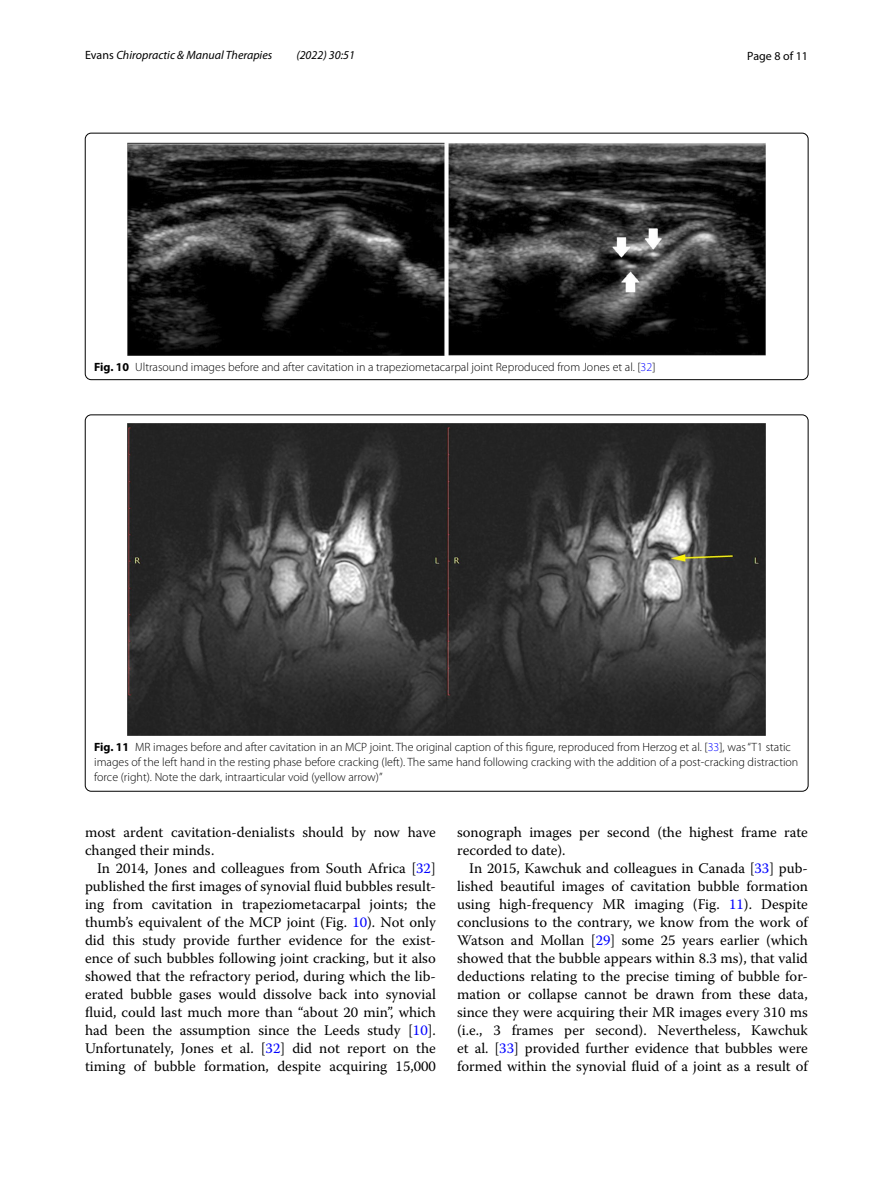
<style>
.page{position:relative;width:893px;height:1187px;background:#fff}
.page>*{position:absolute;margin:0;border:0;box-sizing:border-box;transform-origin:0 0}
.t1{font:14.7px/18px "Warnock Pro";color:#000}
.t2{font:300 12px/15px "Myriad Pro";color:#000}
.t3{font:italic 12px "Myriad Pro";color:#000}
.t4{font:12px "Myriad Pro";color:#000}
.s1{font-style:normal}
.s2{font-weight:700}
.s3{color:#00f}
</style>
<div class="page">
<img style="left:128px;top:142px;width:638px;height:213px">
<div style="left:85px;top:133px;width:723px;height:247px;border:1px solid #000;border-radius:6px"></div>
<img style="left:128px;top:424px;width:638px;height:311px">
<p class="t3" style="left:85px;top:48px;width:189px"><span class="s1">Evans</span> Chiropractic &amp; Manual Therapies</p>
<p class="t3" style="left:296px;top:48px;width:60px">(2022) 30:51</p>
<p class="t4" style="left:747px;top:48px;width:62px">Page 8 of 11</p>
<p class="t2" style="left:94px;top:359px;width:563px"><span class="s2">Fig. 10</span> Ultrasound images before and after cavitation in a trapeziometacarpal joint Reproduced from Jones et al. [<span class="s3">32</span>]</p>
<p class="t2" style="left:94px;top:739px;width:706px"><span class="s2">Fig. 11</span> MR images before and after cavitation in an MCP joint. The original caption of this figure, reproduced from Herzog et al. [<span class="s3">33</span>], was “T1 static images of the left hand in the resting phase before cracking (left). The same hand following cracking with the addition of a post-cracking distraction force (right). Note the dark, intraarticular void (yellow arrow)”</p>
<p class="t1" style="left:85px;top:823px;width:352px">most ardent cavitation-denialists should by now have changed their minds.</p>
<p class="t1" style="left:85px;top:859px;width:352px;text-align:justify;text-indent:12px">In 2014, Jones and colleagues from South Africa [<span class="s3">32</span>] published the first images of synovial fluid bubbles result&shy;ing from cavitation in trapeziometacarpal joints; the thumb’s equivalent of the MCP joint (Fig. <span class="s3">10</span>). Not only did this study provide further evidence for the exist&shy;ence of such bubbles following joint cracking, but it also showed that the refractory period, during which the lib&shy;erated bubble gases would dissolve back into synovial fluid, could last much more than “about 20 min”, which had been the assumption since the Leeds study [<span class="s3">10</span>].<br>Unfortunately, Jones et al. [<span class="s3">32</span>] did not report on the timing of bubble formation, despite acquiring 15,000</p>
<p class="t1" style="left:457px;top:823px;width:352px">sonograph images per second (the highest frame rate recorded to date).</p>
<p class="t1" style="left:457px;top:859px;width:352px;text-align:justify;text-indent:12px">In 2015, Kawchuk and colleagues in Canada [<span class="s3">33</span>] pub&shy;lished beautiful images of cavitation bubble formation using high-frequency MR imaging (Fig. <span class="s3">11</span>). Despite conclusions to the contrary, we know from the work of Watson and Mollan [<span class="s3">29</span>] some 25 years earlier (which showed that the bubble appears within 8.3 ms), that valid deductions relating to the precise timing of bubble for&shy;mation or collapse cannot be drawn from these data, since they were acquiring their MR images every 310 ms (i.e., 3 frames per second). Nevertheless, Kawchuk et al. [<span class="s3">33</span>] provided further evidence that bubbles were formed within the synovial fluid of a joint as a result of</p>
</div>
